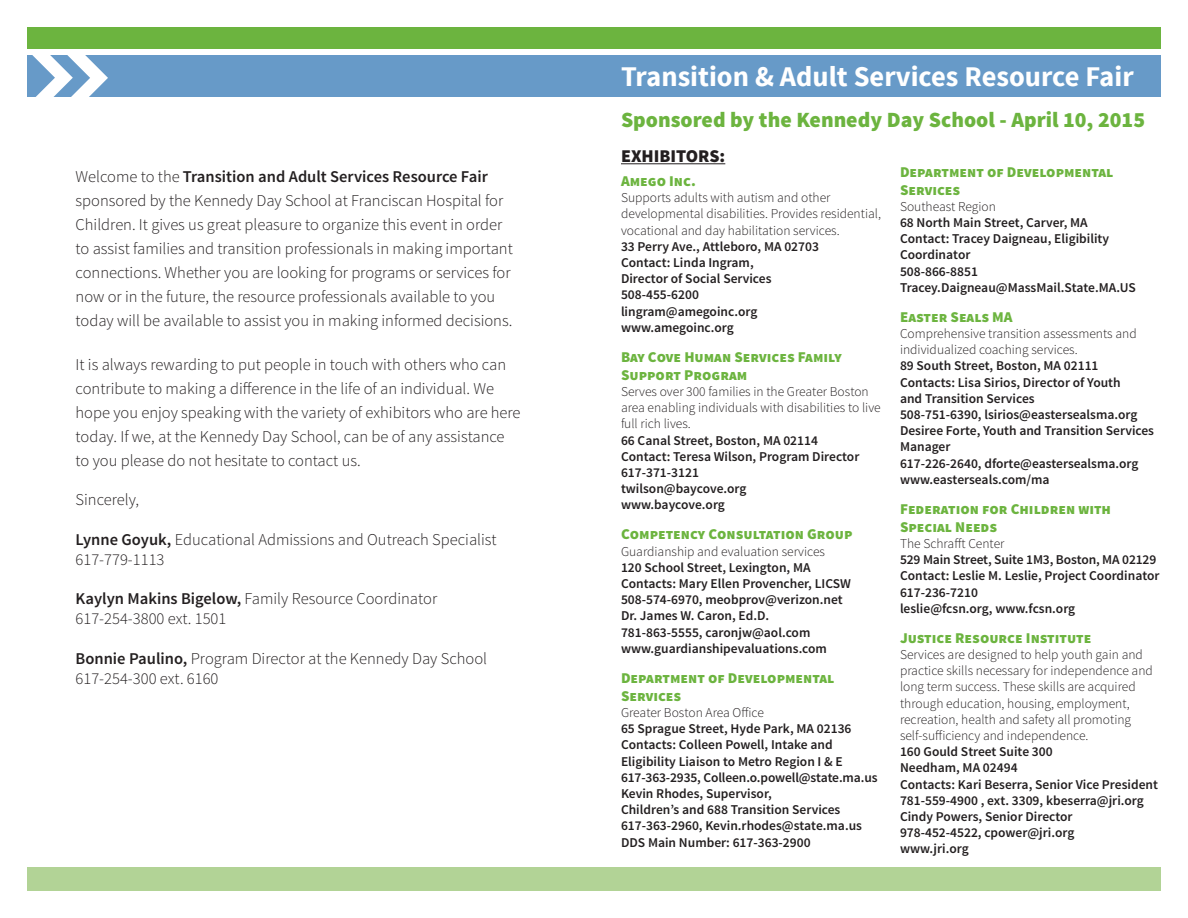
<style>
.page{position:relative;width:1188px;height:918px;background:#fff}
.page>*{position:absolute;margin:0;border:0;box-sizing:border-box;transform-origin:0 0}
.t1{font:700 28.5px "Source Sans Pro";color:#fff}
.t2{font:900 21.75px "Source Sans Pro";color:#6cb43f}
.t3{font:900 18px "Source Sans Pro";color:#231f20}
.t4{font:300 16.5px/24px "Source Sans Pro";color:#231f20}
.t5{font:900 15px/18px "Source Sans Pro";color:#6cb43f}
.t6{font:600 13.5px/16.2px "Source Sans Pro";color:#231f20}
.t7{font:300 13.5px/16.2px "Source Sans Pro";color:#231f20}
.s1{font-weight:600}
</style>
<div class="page">
<hr style="left:621px;top:163px;width:104px;height:1px;background:#231f20">
<div style="left:27px;top:868px;width:1134px;height:23px;background:#b2d396"></div>
<div style="left:27px;top:56px;width:1134px;height:41px;background:#679ac8"></div>
<div style="left:27px;top:27px;width:1134px;height:22px;background:#6cb43f"></div>
<svg style="left:27px;top:55px;width:81px;height:42px"></svg>
<p class="t4" style="left:76px;top:165px;width:439px">Welcome to the <span class="s1">Transition and Adult Services Resource Fair </span>sponsored by the Kennedy Day School at Franciscan Hospital for Children. It gives us great pleasure to organize this event in order to assist families and transition professionals in making important connections. Whether you are looking for programs or services for now or in the future, the resource professionals available to you today will be available to assist you in making informed decisions.</p>
<p class="t4" style="left:76px;top:352px;width:447px">It is always rewarding to put people in touch with others who can contribute to making a difference in the life of an individual. We hope you enjoy speaking with the variety of exhibitors who are here today. If we, at the Kennedy Day School, can be of any assistance to you please do not hesitate to contact us.</p>
<p class="t4" style="left:76px;top:488px;width:65px">Sincerely,</p>
<p class="t4" style="left:76px;top:528px;width:423px"><span class="s1">Lynne Goyuk,</span> Educational Admissions and Outreach Specialist</p>
<p class="t4" style="left:76px;top:547px;width:90px">617-779-1113</p>
<p class="t4" style="left:76px;top:587px;width:363px"><span class="s1">Kaylyn Makins Bigelow,</span> Family Resource Coordinator</p>
<p class="t4" style="left:76px;top:607px;width:152px">617-254-3800 ext. 1501</p>
<p class="t4" style="left:76px;top:646px;width:413px"><span class="s1">Bonnie Paulino,</span> Program Director at the Kennedy Day School</p>
<p class="t4" style="left:76px;top:666px;width:144px">617-254-300 ext. 6160</p>
<p class="t1" style="left:621px;top:58px;width:514px">Transition &amp; Adult Services Resource Fair</p>
<p class="t2" style="left:621px;top:105px;width:526px">Sponsored by the Kennedy Day School - April 10, 2015</p>
<p class="t3" style="left:621px;top:144px;width:106px">EXHIBITORS:</p>
<p class="t5" style="left:621px;top:173px;width:76px">Amego Inc.</p>
<p class="t7" style="left:621px;top:190px;width:262px">Supports adults with autism and other developmental disabilities. Provides residential, vocational and day habilitation services.</p>
<p class="t6" style="left:621px;top:239px;width:200px">33 Perry Ave., Attleboro, MA 02703</p>
<p class="t6" style="left:621px;top:255px;width:152px">Contact: Linda Ingram,<br>Director of Social Services</p>
<p class="t6" style="left:621px;top:287px;width:79px">508-455-6200</p>
<p class="t6" style="left:621px;top:303px;width:138px">lingram@amegoinc.org</p>
<p class="t6" style="left:621px;top:320px;width:114px">www.amegoinc.org</p>
<p class="t5" style="left:621px;top:348px;width:222px">Bay Cove Human Services Family<br>Support Program</p>
<p class="t7" style="left:621px;top:383px;width:261px">Serves over 300 families in the Greater Boston area enabling individuals with disabilities to live full rich lives.</p>
<p class="t6" style="left:621px;top:432px;width:198px">66 Canal Street, Boston, MA 02114</p>
<p class="t6" style="left:621px;top:449px;width:240px">Contact: Teresa Wilson, Program Director</p>
<p class="t6" style="left:621px;top:465px;width:79px">617-371-3121</p>
<p class="t6" style="left:621px;top:481px;width:127px">twilson@baycove.org</p>
<p class="t6" style="left:621px;top:497px;width:105px">www.baycove.org</p>
<p class="t5" style="left:621px;top:526px;width:233px">Competency Consultation Group</p>
<p class="t7" style="left:621px;top:543px;width:206px">Guardianship and evaluation services</p>
<p class="t6" style="left:621px;top:560px;width:191px">120 School Street, Lexington, MA</p>
<p class="t6" style="left:621px;top:576px;width:231px">Contacts: Mary Ellen Provencher, LICSW</p>
<p class="t6" style="left:621px;top:592px;width:223px">508-574-6970, meobprov@verizon.net</p>
<p class="t6" style="left:621px;top:608px;width:150px">Dr. James W. Caron, Ed.D.</p>
<p class="t6" style="left:621px;top:624px;width:191px">781-863-5555, caronjw@aol.com</p>
<p class="t6" style="left:621px;top:641px;width:208px">www.guardianshipevaluations.com</p>
<p class="t5" style="left:621px;top:669px;width:215px">Department of Developmental<br>Services</p>
<p class="t7" style="left:621px;top:704px;width:144px">Greater Boston Area Office</p>
<p class="t6" style="left:621px;top:721px;width:232px">65 Sprague Street, Hyde Park, MA 02136</p>
<p class="t6" style="left:621px;top:737px;width:223px">Contacts: Colleen Powell, Intake and<br>Eligibility Liaison to Metro Region I &amp; E</p>
<p class="t6" style="left:621px;top:770px;width:258px">617-363-2935, Colleen.o.powell@state.ma.us</p>
<p class="t6" style="left:621px;top:786px;width:221px">Kevin Rhodes, Supervisor,<br>Children’s and 688 Transition Services</p>
<p class="t6" style="left:621px;top:818px;width:243px">617-363-2960, Kevin.rhodes@state.ma.us</p>
<p class="t6" style="left:621px;top:834px;width:191px">DDS Main Number: 617-363-2900</p>
<p class="t5" style="left:900px;top:163px;width:215px">Department of Developmental<br>Services</p>
<p class="t7" style="left:900px;top:198px;width:98px">Southeast Region</p>
<p class="t6" style="left:900px;top:215px;width:189px">68 North Main Street, Carver, MA</p>
<p class="t6" style="left:900px;top:231px;width:211px">Contact: Tracey Daigneau, Eligibility<br>Coordinator</p>
<p class="t6" style="left:900px;top:263px;width:79px">508-866-8851</p>
<p class="t6" style="left:900px;top:280px;width:237px">Tracey.Daigneau@MassMail.State.MA.US</p>
<p class="t5" style="left:900px;top:309px;width:114px">Easter Seals MA</p>
<p class="t7" style="left:900px;top:326px;width:238px">Comprehensive transition assessments and individualized coaching services.</p>
<p class="t6" style="left:900px;top:358px;width:200px">89 South Street, Boston, MA 02111</p>
<p class="t6" style="left:900px;top:374px;width:222px">Contacts: Lisa Sirios, Director of Youth and Transition Services</p>
<p class="t6" style="left:900px;top:407px;width:239px">508-751-6390, lsirios@eastersealsma.org</p>
<p class="t6" style="left:900px;top:423px;width:256px">Desiree Forte, Youth and Transition Services<br>Manager</p>
<p class="t6" style="left:900px;top:455px;width:240px">617-226-2640, dforte@eastersealsma.org</p>
<p class="t6" style="left:900px;top:472px;width:151px">www.easterseals.com/ma</p>
<p class="t5" style="left:900px;top:501px;width:213px">Federation for Children with<br>Special Needs</p>
<p class="t7" style="left:900px;top:536px;width:106px">The Schrafft Center</p>
<p class="t6" style="left:900px;top:552px;width:258px">529 Main Street, Suite 1M3, Boston, MA 02129</p>
<p class="t6" style="left:900px;top:568px;width:261px">Contact: Leslie M. Leslie, Project Coordinator</p>
<p class="t6" style="left:900px;top:584px;width:79px">617-236-7210</p>
<p class="t6" style="left:900px;top:601px;width:177px">leslie@fcsn.org, www.fcsn.org</p>
<p class="t5" style="left:900px;top:630px;width:193px">Justice Resource Institute</p>
<p class="t7" style="left:900px;top:647px;width:254px">Services are designed to help youth gain and practice skills necessary for independence and long term success. These skills are acquired through education, housing, employment, recreation, health and safety all promoting self-sufficiency and independence.</p>
<p class="t6" style="left:900px;top:744px;width:154px">160 Gould Street Suite 300</p>
<p class="t6" style="left:900px;top:760px;width:119px">Needham, MA 02494</p>
<p class="t6" style="left:900px;top:776px;width:259px">Contacts: Kari Beserra, Senior Vice President</p>
<p class="t6" style="left:900px;top:793px;width:245px">781-559-4900 , ext. 3309, kbeserra@jri.org</p>
<p class="t6" style="left:900px;top:809px;width:174px">Cindy Powers, Senior Director</p>
<p class="t6" style="left:900px;top:825px;width:176px">978-452-4522, cpower@jri.org</p>
<p class="t6" style="left:900px;top:841px;width:70px">www.jri.org</p>
</div>
